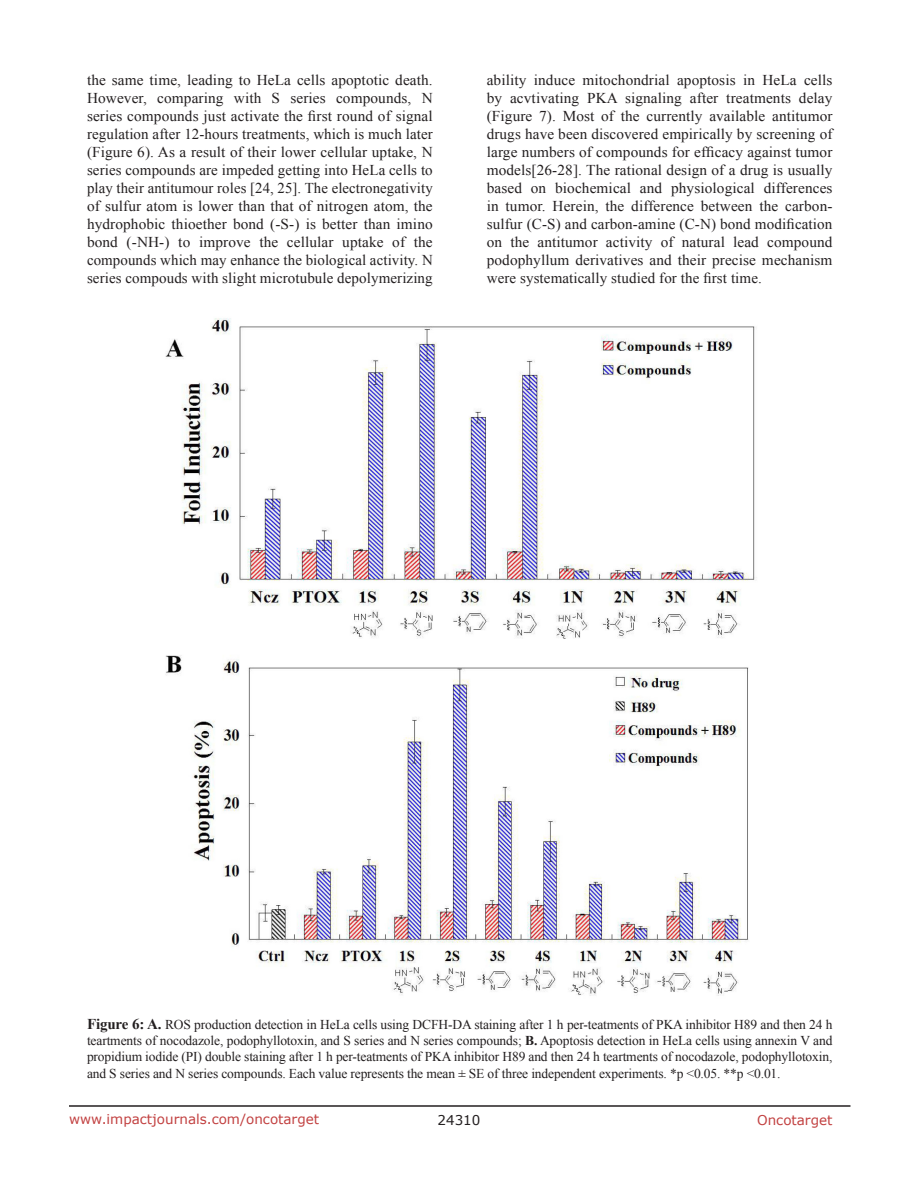
<style>
.page{position:relative;width:918px;height:1188px;background:#fff}
.page>*{position:absolute;margin:0;border:0;box-sizing:border-box;transform-origin:0 0}
.BodyText{font:15px/18px "Times New Roman";letter-spacing:.005em;color:#231f20;text-align:justify}
.figuretext{font:13.5px/16.2px "Times New Roman";letter-spacing:-.01em;color:#231f20;text-align:justify}
.t1{font:13.5px "Verdana";color:#c24141}
.t2{font:13.5px "Verdana";color:#231f20}
.s1{font-weight:700;font-size:15px}
.s2{font-weight:700}
</style>
<div class="page">
<hr style="left:69px;top:1105px;width:781px;height:2px;background:#231f20">
<img style="left:165px;top:318px;width:590px;height:678px">
<p class="BodyText" style="left:87px;top:71px;width:347px">the same time, leading to HeLa cells apoptotic death.<br>However, comparing with S series compounds, N series compounds just activate the first round of signal regulation after 12-hours treatments, which is much later (Figure 6). As a result of their lower cellular uptake, N series compounds are impeded getting into HeLa cells to play their antitumour roles [24, 25]. The electronegativity of sulfur atom is lower than that of nitrogen atom, the hydrophobic thioether bond (-S-) is better than imino bond (-NH-) to improve the cellular uptake of the compounds which may enhance the biological activity. N series compouds with slight microtubule depolymerizing</p>
<p class="BodyText" style="left:487px;top:71px;width:347px">ability induce mitochondrial apoptosis in HeLa cells by acvtivating PKA signaling after treatments delay (Figure 7). Most of the currently available antitumor drugs have been discovered empirically by screening of large numbers of compounds for efficacy against tumor models[26-28]. The rational design of a drug is usually based on biochemical and physiological differences in tumor. Herein, the difference between the carbon&shy;sulfur (C-S) and carbon-amine (C-N) bond modification on the antitumor activity of natural lead compound podophyllum derivatives and their precise mechanism were systematically studied for the first time.</p>
<p class="figuretext" style="left:87px;top:1016px;width:747px"><span class="s1">Figure 6: A.</span> ROS production detection in HeLa cells using DCFH-DA staining after 1 h per-teatments of PKA inhibitor H89 and then 24 h teartments of nocodazole, podophyllotoxin, and S series and N series compounds; <span class="s2">B.</span> Apoptosis detection in HeLa cells using annexin V and propidium iodide (PI) double staining after 1 h per-teatments of PKA inhibitor H89 and then 24 h teartments of nocodazole, podophyllotoxin, and S series and N series compounds. Each value represents the mean ± SE of three independent experiments. *p &lt;0.05. **p &lt;0.01.</p>
<p class="t1" style="left:69px;top:1110px;width:252px">www.impactjournals.com/oncotarget</p>
<p class="t2" style="left:438px;top:1111px;width:44px">24310</p>
<p class="t1" style="left:757px;top:1111px;width:77px">Oncotarget</p>
</div>
